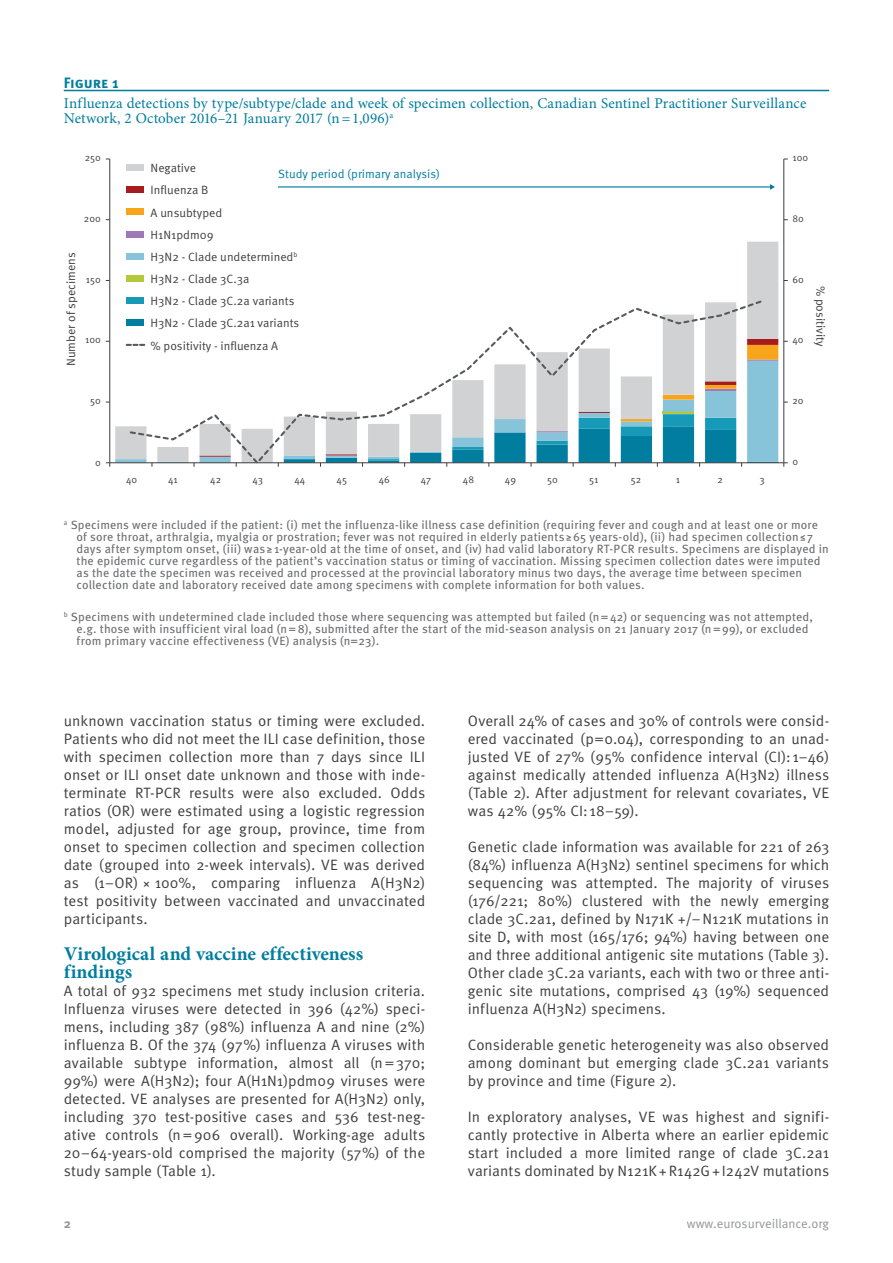
<style>
.page{position:relative;width:893px;height:1263px;background:#fff}
.page>*{position:absolute;margin:0;border:0;box-sizing:border-box;transform-origin:0 0}
.t1{font:700 19.5px/18px "Minion Pro";color:#007d9f}
.t2{font:15px/18px "Meta Pro";color:#3e3e3f;text-align:justify}
.t3{font:15px/15px "Minion Pro";letter-spacing:.005em;color:#007d9f}
.t4{font:700 15px "Meta Pro";letter-spacing:-.005em;color:#007d9f}
.t5{font:12.75px "Meta Pro";color:#939598}
.t6{font:700 12.75px "Meta Pro";color:#939598}
.t7{font:12px/12px "Meta Pro";letter-spacing:.01em;color:#6c6d70}
.t8{font:12px/22.2px "Meta Pro";color:#3e3e3f}
.t9{font:12px "Meta Pro";color:#007d9f}
.t10{font:9.9px "Meta Pro";color:#3e3e3f}
</style>
<div class="page">
<hr style="left:64px;top:90px;width:765px;height:1px;background:#007d9f">
<hr style="left:109px;top:159px;width:1px;height:304px;background:#3e3e3f">
<div style="left:127px;top:164px;width:17px;height:7px;background:#d1d2d4"></div>
<div style="left:127px;top:187px;width:17px;height:6px;background:#a61c1f"></div>
<div style="left:127px;top:209px;width:17px;height:6px;background:#f9a51b"></div>
<div style="left:127px;top:231px;width:17px;height:6px;background:#9e79b5"></div>
<svg style="left:115px;top:242px;width:663px;height:220px"></svg>
<hr style="left:783px;top:159px;width:1px;height:304px;background:#3e3e3f">
<hr style="left:110px;top:462px;width:674px;height:1px;background:#3e3e3f">
<svg style="left:278px;top:341px;width:510px;height:126px"></svg>
<svg style="left:128px;top:298px;width:637px;height:168px"></svg>
<hr style="left:278px;top:186px;width:493px;height:2px;background:#007d9f">
<svg style="left:770px;top:184px;width:5px;height:6px"></svg>
<p class="t4" style="left:64px;top:73px;width:57px">Figure 1</p>
<p class="t3" style="left:64px;top:96px;width:744px">Influenza detections by type/subtype/clade and week of specimen collection, Canadian Sentinel Practitioner Surveillance<br>Network, 2 October 2016–21 January 2017 (n=1,096)<sup>a</sup></p>
<p class="t10" style="left:85px;top:151px;width:18px">250</p>
<p class="t10" style="left:84px;top:212px;width:18px">200</p>
<p class="t8" style="left:60px;top:366px;width:115px;rotate:-90deg">Number of specimens</p>
<p class="t10" style="left:86px;top:273px;width:17px">150</p>
<p class="t10" style="left:85px;top:334px;width:17px">100</p>
<p class="t8" style="left:151px;top:156px;width:60px;line-height:22.8px">Negative<br>Influenza B</p>
<p class="t9" style="left:278px;top:167px;width:163px">Study period (primary analysis)</p>
<p class="t8" style="left:151px;top:202px;width:150px">A unsubtyped<br>H1N1pdm09<br>H3N2 - Clade undetermined<sup>b<br></sup>H3N2 - Clade 3C.3a<br>H3N2 - Clade 3C.2a variants<br>H3N2 - Clade 3C.2a1 variants % positivity - influenza A</p>
<p class="t10" style="left:792px;top:151px;width:17px">100</p>
<p class="t10" style="left:792px;top:212px;width:13px">80</p>
<p class="t10" style="left:792px;top:273px;width:13px">60</p>
<p class="t10" style="left:792px;top:334px;width:13px">40</p>
<p class="t8" style="left:831px;top:285px;width:63px;rotate:90deg">% positivity</p>
<p class="t10" style="left:90px;top:394px;width:12px">50</p>
<p class="t10" style="left:792px;top:394px;width:13px">20</p>
<p class="t10" style="left:95px;top:456px;width:7px">0</p>
<p class="t10" style="left:792px;top:455px;width:7px">0</p>
<p class="t10" style="left:168px;top:473px;width:11px">41</p>
<p class="t10" style="left:210px;top:473px;width:12px">42</p>
<p class="t10" style="left:252px;top:473px;width:12px">43</p>
<p class="t10" style="left:294px;top:473px;width:12px">44</p>
<p class="t10" style="left:337px;top:473px;width:12px">45</p>
<p class="t10" style="left:379px;top:473px;width:13px">46</p>
<p class="t10" style="left:421px;top:473px;width:12px">47</p>
<p class="t10" style="left:463px;top:473px;width:13px">48</p>
<p class="t10" style="left:505px;top:473px;width:13px">49</p>
<p class="t10" style="left:547px;top:473px;width:12px">50</p>
<p class="t10" style="left:589px;top:473px;width:11px">51</p>
<p class="t10" style="left:126px;top:473px;width:13px">40</p>
<p class="t10" style="left:631px;top:473px;width:12px">52</p>
<p class="t10" style="left:676px;top:473px;width:6px">1</p>
<p class="t10" style="left:717px;top:473px;width:7px">2</p>
<p class="t10" style="left:760px;top:473px;width:7px">3</p>
<p class="t7" style="left:77px;top:519px;width:754px;text-indent:-13px"><sup>a</sup> Specimens were included if the patient: (i) met the influenza-like illness case definition (requiring fever and cough and at least one or more of sore throat, arthralgia, myalgia or prostration; fever was not required in elderly patients ≥65 years-old), (ii) had specimen collection≤ 7 days after symptom onset, (iii) was ≥ 1-year-old at the time of onset, and (iv) had valid laboratory RT-PCR results. Specimens are displayed in the epidemic curve regardless of the patient’s vaccination status or timing of vaccination. Missing specimen collection dates were imputed as the date the specimen was received and processed at the provincial laboratory minus two days, the average time between specimen collection date and laboratory received date among specimens with complete information for both values.</p>
<p class="t7" style="left:77px;top:611px;width:738px;text-indent:-13px"><sup>b</sup> Specimens with undetermined clade included those where sequencing was attempted but failed (n=42) or sequencing was not attempted, e.g. those with insufficient viral load (n=8), submitted after the start of the mid-season analysis on 21 January 2017 (n=99), or excluded from primary vaccine effectiveness (VE) analysis (n=23).</p>
<p class="t2" style="left:64px;top:712px;width:363px">unknown vaccination status or timing were excluded.<br>Patients who did not meet the ILI case definition, those with specimen collection more than 7 days since ILI onset or ILI onset date unknown and those with inde&shy;terminate RT-PCR results were also excluded. Odds ratios (OR) were estimated using a logistic regression model, adjusted for age group, province, time from onset to specimen collection and specimen collection date (grouped into 2-week intervals). VE was derived as (1–OR) × 100%, comparing influenza A(H3N2) test positivity between vaccinated and unvaccinated participants.</p>
<h1 class="t1" style="left:64px;top:944px;width:301px">Virological and vaccine effectiveness findings</h1>
<p class="t2" style="left:64px;top:982px;width:363px">A total of 932 specimens met study inclusion criteria.<br>Influenza viruses were detected in 396 (42%) speci&shy;mens, including 387 (98%) influenza A and nine (2%) influenza B. Of the 374 (97%) influenza A viruses with available subtype information, almost all (n=370; 99%) were A(H3N2); four A(H1N1)pdm09 viruses were detected. VE analyses are presented for A(H3N2) only, including 370 test-positive cases and 536 test-neg&shy;ative controls (n=906 overall). Working-age adults 20–64-years-old comprised the majority (57%) of the study sample (Table 1).</p>
<p class="t2" style="left:468px;top:712px;width:363px">Overall 24% of cases and 30% of controls were consid&shy;ered vaccinated (p=0.04), corresponding to an unad&shy;justed VE of 27% (95% confidence interval (CI): 1–46) against medically attended influenza A(H3N2) illness (Table 2). After adjustment for relevant covariates, VE was 42% (95% CI: 18–59).</p>
<p class="t2" style="left:468px;top:838px;width:363px">Genetic clade information was available for 221 of 263 (84%) influenza A(H3N2) sentinel specimens for which sequencing was attempted. The majority of viruses (176/221; 80%) clustered with the newly emerging clade 3C.2a1, defined by N171K +/−N121K mutations in site D, with most (165/176; 94%) having between one and three additional antigenic site mutations (Table 3).<br>Other clade 3C.2a variants, each with two or three anti&shy;genic site mutations, comprised 43 (19%) sequenced influenza A(H3N2) specimens.</p>
<p class="t2" style="left:468px;top:1036px;width:363px">Considerable genetic heterogeneity was also observed among dominant but emerging clade 3C.2a1 variants by province and time (Figure 2).</p>
<p class="t2" style="left:468px;top:1108px;width:363px">In exploratory analyses, VE was highest and signifi&shy;cantly protective in Alberta where an earlier epidemic start included a more limited range of clade 3C.2a1 variants dominated by N121K+R142G+I242V mutations</p>
<p class="t6" style="left:64px;top:1215px;width:9px">2</p>
<p class="t5" style="left:687px;top:1215px;width:144px">www.eurosurveillance.org</p>
</div>
